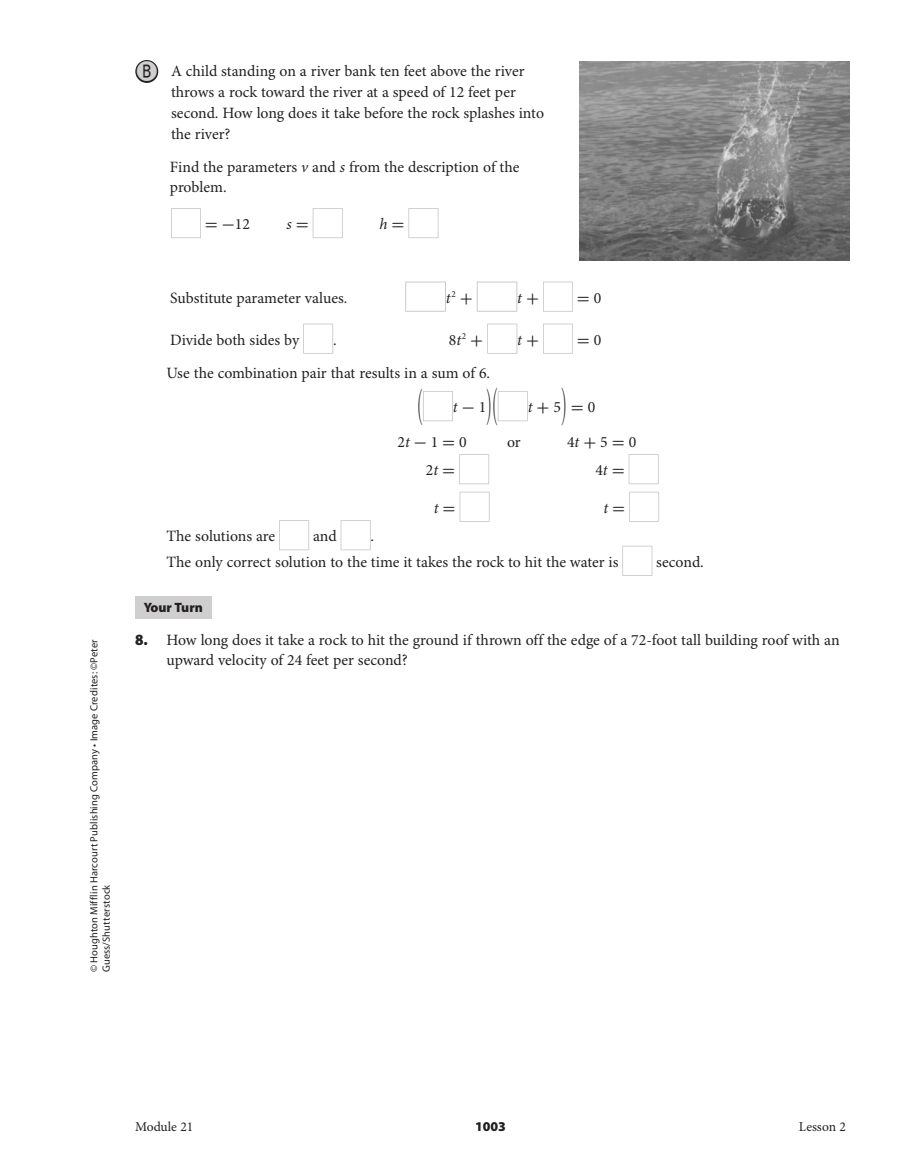
<style>
.page{position:relative;width:918px;height:1175px;background:#fff}
.page>*{position:absolute;margin:0;border:0;box-sizing:border-box;transform-origin:0 0}
.t1{font:37.8px "Uni Math Plus";color:#231f20;scale:.42 1}
.t2{font:36.45px "Uni Math Plus";color:#231f20;scale:.43 1}
.t3{font:15.75px/21px "Minion Pro";letter-spacing:-.005em;color:#231f20}
.t4{font:italic 15.75px "Minion Pro";color:#231f20}
.t5{font:700 15.75px "Uni Math Plus";color:#231f20}
.t6{font:13.5px "Minion Pro";color:#231f20}
.t7{font:900 13.5px "Myriad Pro";color:#231f20}
.t8{font:10.5px/12.6px "Myriad Pro";letter-spacing:.01em;color:#231f20}
.s1{font-family:"Circle Frame Neg";font-size:27px;color:#cfcfcf}
.s2{font-style:italic}
.s3{font-family:"Minion Pro";font-weight:400}
.s4{font-family:"Uni Math Plus";font-weight:700;font-style:normal}
.s5{font-family:"Uni Math Plus";font-weight:700}
.s6{font-size:37.8px}
.s7{font-style:normal}
.s8{font-family:"Myriad Pro";font-weight:900;font-stretch:semi-condensed}
</style>
<div class="page">
<img style="left:580px;top:62px;width:270px;height:198px">
<svg style="left:135px;top:60px;width:24px;height:23px"></svg>
<svg style="left:171px;top:208px;width:30px;height:30px"></svg>
<svg style="left:313px;top:208px;width:30px;height:30px"></svg>
<svg style="left:408px;top:208px;width:30px;height:30px"></svg>
<svg style="left:405px;top:282px;width:41px;height:30px"></svg>
<svg style="left:477px;top:282px;width:40px;height:30px"></svg>
<svg style="left:543px;top:282px;width:30px;height:30px"></svg>
<svg style="left:303px;top:324px;width:30px;height:30px"></svg>
<svg style="left:487px;top:324px;width:30px;height:30px"></svg>
<svg style="left:543px;top:324px;width:30px;height:30px"></svg>
<svg style="left:423px;top:391px;width:30px;height:30px"></svg>
<svg style="left:498px;top:391px;width:30px;height:30px"></svg>
<svg style="left:459px;top:454px;width:30px;height:30px"></svg>
<svg style="left:629px;top:454px;width:30px;height:30px"></svg>
<svg style="left:460px;top:492px;width:30px;height:30px"></svg>
<svg style="left:629px;top:492px;width:30px;height:30px"></svg>
<svg style="left:279px;top:520px;width:30px;height:30px"></svg>
<svg style="left:341px;top:520px;width:30px;height:30px"></svg>
<svg style="left:622px;top:546px;width:30px;height:30px"></svg>
<div style="left:135px;top:596px;width:77px;height:22px;background:#cfcfcf"></div>
<p class="t8" style="left:88px;top:972px;width:335px;rotate:-90deg">© Houghton Mifflin Harcourt Publishing Company • Image Credites: ©Peter<br>Guess/Shutterstock</p>
<p class="t3" style="left:171px;top:61px;width:375px;text-indent:-36px"><span class="s1">B</span> A child standing on a river bank ten feet above the river throws a rock toward the river at a speed of 12 feet per second. How long does it take before the rock splashes into the river?</p>
<p class="t3" style="left:170px;top:158px;width:351px;line-height:19.5px">Find the parameters <span class="s2">v</span> and <span class="s2">s</span> from the description of the problem.</p>
<p class="t5" style="left:205px;top:214px;width:47px">= -<span class="s3">12</span></p>
<p class="t4" style="left:287px;top:215px;width:24px">s<span class="s4">=</span></p>
<p class="t4" style="left:380px;top:215px;width:27px">h<span class="s4">=</span></p>
<p class="t3" style="left:170px;top:288px;width:179px">Substitute parameter values.</p>
<p class="t4" style="left:446px;top:288px;width:29px">t<sup>2</sup> <span class="s4">+</span></p>
<p class="t4" style="left:517px;top:288px;width:23px">t<span class="s4">+</span></p>
<p class="t5" style="left:577px;top:288px;width:26px">= <span class="s3">0</span></p>
<p class="t3" style="left:170px;top:330px;width:131px">Divide both sides by</p>
<p class="t3" style="left:333px;top:330px;width:5px">.</p>
<p class="t3" style="left:449px;top:330px;width:36px">8<span class="s2">t</span><sup>2</sup> <span class="s5">+</span></p>
<p class="t4" style="left:517px;top:330px;width:23px">t<span class="s4">+</span></p>
<p class="t5" style="left:577px;top:330px;width:26px">= <span class="s3">0</span></p>
<p class="t3" style="left:167px;top:363px;width:325px">Use the combination pair that results in a sum of 6.</p>
<h2 class="t2" style="left:417px;top:382px;width:15px">(</h2>
<h2 class="t2" style="left:486px;top:382px;width:28px">)<span class="s6">(</span></h2>
<h1 class="t1" style="left:561px;top:381px;width:15px">)</h1>
<p class="t4" style="left:453px;top:398px;width:35px">t <span class="s4">-</span> <span class="s7">1</span></p>
<p class="t5" style="left:571px;top:397px;width:26px">= <span class="s3">0</span></p>
<p class="t4" style="left:528px;top:398px;width:35px">t<span class="s4">+</span> <span class="s7">5</span></p>
<p class="t3" style="left:398px;top:432px;width:71px">2<span class="s2">t</span> <span class="s5">-</span> 1 <span class="s5">=</span> 0</p>
<p class="t3" style="left:507px;top:432px;width:15px">or</p>
<p class="t3" style="left:567px;top:432px;width:71px">4<span class="s2">t</span> <span class="s5">+</span> 5 <span class="s5">=</span> 0</p>
<p class="t3" style="left:426px;top:460px;width:31px">2<span class="s2">t</span> <span class="s5">=</span></p>
<p class="t3" style="left:595px;top:460px;width:31px">4<span class="s2">t</span> <span class="s5">=</span></p>
<p class="t4" style="left:434px;top:498px;width:23px">t<span class="s4">=</span></p>
<p class="t4" style="left:603px;top:498px;width:23px">t <span class="s4">=</span></p>
<p class="t3" style="left:166px;top:526px;width:110px">The solutions are</p>
<p class="t3" style="left:313px;top:526px;width:25px">and</p>
<p class="t3" style="left:166px;top:524px;width:454px;line-height:25.5px;text-indent:204px">.<br>The only correct solution to the time it takes the rock to hit the water is</p>
<p class="t3" style="left:656px;top:552px;width:49px">second.</p>
<p class="t7" style="left:144px;top:599px;width:61px">Your Turn</p>
<p class="t3" style="left:166px;top:631px;width:675px;line-height:19.5px;text-indent:-32px"><span class="s8">8.</span> How long does it take a rock to hit the ground if thrown off the edge of a 72-foot tall building roof with an upward velocity of 24 feet per second?</p>
<p class="t6" style="left:135px;top:1118px;width:60px">Module 21</p>
<p class="t7" style="left:475px;top:1118px;width:32px">1003</p>
<p class="t6" style="left:799px;top:1118px;width:49px">Lesson 2</p>
</div>
